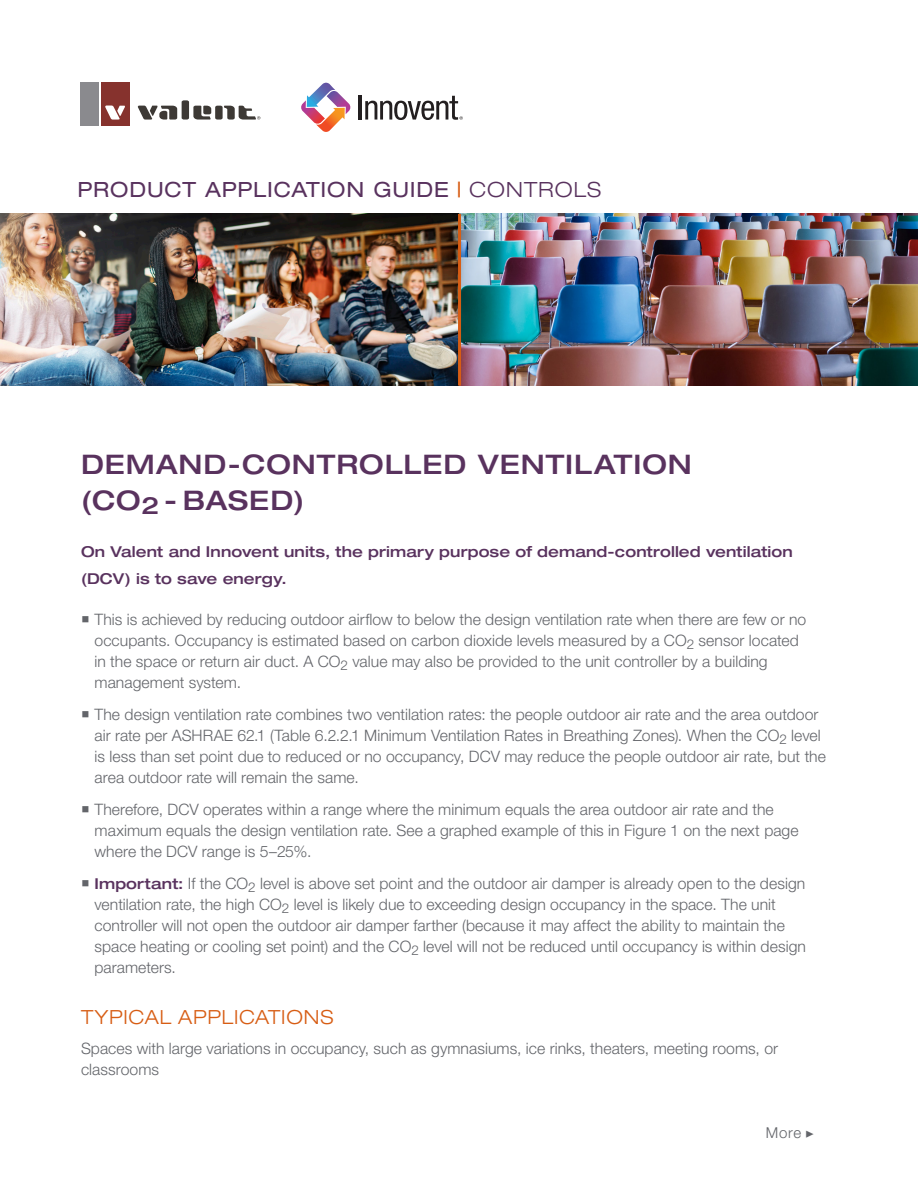
<style>
.page{position:relative;width:918px;height:1188px;background:#fff}
.page>*{position:absolute;margin:0;border:0;box-sizing:border-box;transform-origin:0 0}
.Head_1{font:500 expanded 27px/36px "Helvetica Neue LT Std";letter-spacing:.035em;color:#59325e}
.Head_1-2{font:expanded 21px "Helvetica Neue LT Std";letter-spacing:.04em;color:#59325e}
.Head_3{font:300 expanded 19.5px "Helvetica Neue LT Std";letter-spacing:.04em;color:#d75d14}
.Body_Bullet{font:300 15.75px/21px "Helvetica Neue LT Std";letter-spacing:.005em;color:#63656a}
.Body{font:300 15.75px/21px "Helvetica Neue LT Std";letter-spacing:.005em;color:#63656a}
.Body-2{font:500 expanded 15px/27px "Helvetica Neue LT Std";letter-spacing:.01em;color:#59325e}
.t1{font:300 15px "Helvetica Neue LT Std";color:#63656a}
.s1{color:#d75d14}
.s2{font-weight:300}
.s3{font-weight:500;font-stretch:expanded;font-size:15px;color:#59325e}
.s4{font-family:"Minion Pro";font-weight:400}
</style>
<div class="page">
<img style="left:0;top:214px;width:918px;height:172px">
<hr style="left:458px;top:214px;width:3px;height:172px;background:#d75d14">
<svg style="left:301px;top:83px;width:50px;height:49px"></svg>
<hr style="left:359px;top:95px;width:3px;height:25px;background:#231f20">
<svg style="left:365px;top:96px;width:98px;height:24px"></svg>
<div style="left:101px;top:83px;width:28px;height:43px;background:#86322d"></div>
<div style="left:80px;top:83px;width:19px;height:43px;background:#8a8a8e"></div>
<svg style="left:105px;top:106px;width:20px;height:14px"></svg>
<svg style="left:138px;top:100px;width:122px;height:20px"></svg>
<p class="Head_1-2" style="left:78px;top:176px;width:525px">PRODUCT APPLICATION GUIDE <span class="s1">|</span> <span class="s2">CONTROLS</span></p>
<p class="Head_1" style="left:81px;top:446px;width:612px">DEMAND-CONTROLLED VENTILATION (CO<sub>2</sub> - BASED)</p>
<p class="Body-2" style="left:81px;top:538px;width:713px">On Valent and Innovent units, the primary purpose of demand-controlled ventilation (DCV) is to save energy.</p>
<p class="Body_Bullet" style="left:94px;top:609px;width:713px;text-indent:-14px">○ This is achieved by reducing outdoor airflow to below the design ventilation rate when there are few or no occupants. Occupancy is estimated based on carbon dioxide levels measured by a CO<sub>2</sub> sensor located in the space or return air duct. A CO<sub>2</sub> value may also be provided to the unit controller by a building management system.</p>
<p class="Body_Bullet" style="left:94px;top:704px;width:733px;text-indent:-14px">○ The design ventilation rate combines two ventilation rates: the people outdoor air rate and the area outdoor air rate per ASHRAE 62.1 (Table 6.2.2.1 Minimum Ventilation Rates in Breathing Zones). When the CO<sub>2</sub> level is less than set point due to reduced or no occupancy, DCV may reduce the people outdoor air rate, but the area outdoor rate will remain the same.</p>
<p class="Body_Bullet" style="left:95px;top:798px;width:706px;text-indent:-14px">○ Therefore, DCV operates within a range where the minimum equals the area outdoor air rate and the maximum equals the design ventilation rate. See a graphed example of this in Figure 1 on the next page where the DCV range is 5–25%.</p>
<p class="Body_Bullet" style="left:95px;top:872px;width:713px;text-indent:-14px">○ <span class="s3">Important:</span> If the CO<sub>2</sub> level is above set point and the outdoor air damper is already open to the design ventilation rate, the high CO<sub>2</sub> level is likely due to exceeding design occupancy in the space. The unit controller will not open the outdoor air damper farther (because it may affect the ability to maintain the space heating or cooling set point) and the CO<sub>2</sub> level will not be reduced until occupancy is within design parameters.</p>
<p class="Head_3" style="left:81px;top:1005px;width:254px">TYPICAL APPLICATIONS</p>
<p class="Body" style="left:81px;top:1037px;width:699px">Spaces with large variations in occupancy, such as gymnasiums, ice rinks, theaters, meeting rooms, or classrooms</p>
<p class="t1" style="left:766px;top:1124px;width:50px">More <span class="s4">▶</span></p>
</div>
